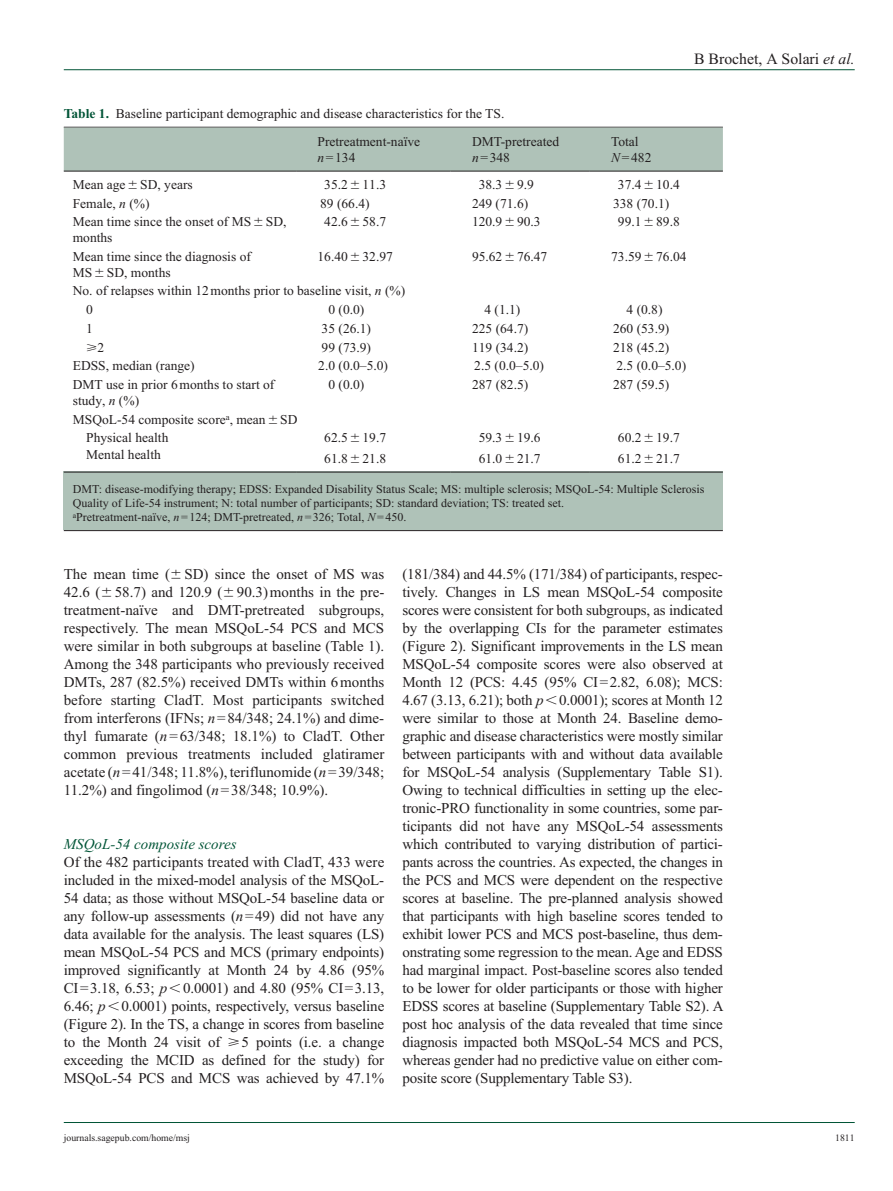
<style>
.page{position:relative;width:893px;height:1191px;background:#fff}
.page>*{position:absolute;margin:0;border:0;box-sizing:border-box;transform-origin:0 0}
.t1{font:15.75px "Times New Roman";color:#231f20}
.t2{font:15px/18px "Times New Roman";letter-spacing:-.01em;color:#231f20;text-align:justify}
.t3{font:italic 15px "Times New Roman";color:#015436}
.t4{font:13.5px/15.8px "Times New Roman";color:#231f20}
.t5{font:12px/14.2px "Times New Roman";color:#231f20}
.t6{font:9.75px "Times New Roman";color:#231f20}
.s1{font-style:italic}
.s2{font-weight:700;color:#015436}
</style>
<div class="page">
<hr style="left:64px;top:69px;width:791px;height:1px;background:#015436">
<hr style="left:64px;top:1122px;width:791px;height:1px;background:#015436">
<div style="left:64px;top:471px;width:659px;height:59px;background:#afc2b8"></div>
<hr style="left:64px;top:127px;width:659px;height:1px;background:#231f20">
<hr style="left:64px;top:530px;width:659px;height:1px;background:#231f20">
<div style="left:64px;top:128px;width:659px;height:43px;background:#afc2b8"></div>
<hr style="left:64px;top:171px;width:232px;height:1px;background:#231f20">
<hr style="left:296px;top:171px;width:155px;height:1px;background:#231f20">
<hr style="left:451px;top:171px;width:139px;height:1px;background:#231f20">
<hr style="left:590px;top:171px;width:133px;height:1px;background:#231f20">
<hr style="left:64px;top:472px;width:232px;height:1px;background:#231f20">
<hr style="left:296px;top:472px;width:155px;height:1px;background:#231f20">
<hr style="left:451px;top:472px;width:139px;height:1px;background:#231f20">
<hr style="left:590px;top:472px;width:133px;height:1px;background:#231f20">
<p class="t1" style="left:694px;top:50px;width:162px">B Brochet, A Solari <span class="s1">et al.</span></p>
<p class="t4" style="left:317px;top:99px;width:188px;line-height:28.5px;text-indent:-254px"><span class="s2">Table 1.</span> Baseline participant demographic and disease characteristics for the TS.<br>Pretreatment-naïve</p>
<p class="t4" style="left:317px;top:150px;width:39px"><span class="s1">n</span>=134</p>
<p class="t4" style="left:472px;top:134px;width:89px">DMT-pretreated <span class="s1">n</span>=348</p>
<p class="t4" style="left:611px;top:134px;width:42px">Total<br><span class="s1">N</span>=482</p>
<p class="t4" style="left:73px;top:176px;width:121px">Mean age SD, years</p>
<p class="t4" style="left:324px;top:176px;width:63px">35.2 11.3</p>
<p class="t4" style="left:479px;top:176px;width:57px">38.3 9.9</p>
<p class="t4" style="left:618px;top:176px;width:63px">37.4 10.4</p>
<p class="t4" style="left:73px;top:195px;width:78px">Female, <span class="s1">n</span> (%)</p>
<p class="t4" style="left:320px;top:195px;width:51px">89 (66.4)</p>
<p class="t4" style="left:472px;top:195px;width:58px">249 (71.6)</p>
<p class="t4" style="left:613px;top:195px;width:58px">338 (70.1)</p>
<p class="t4" style="left:73px;top:214px;width:215px">Mean time since the onset of MS SD, months</p>
<p class="t4" style="left:324px;top:214px;width:63px">42.6 58.7</p>
<p class="t4" style="left:472px;top:214px;width:70px">120.9 90.3</p>
<p class="t4" style="left:618px;top:214px;width:63px">99.1 89.8</p>
<p class="t4" style="left:73px;top:248px;width:180px">Mean time since the diagnosis of<br>MS SD, months</p>
<p class="t4" style="left:317px;top:248px;width:77px">16.40 32.97</p>
<p class="t4" style="left:472px;top:248px;width:77px">95.62 76.47</p>
<p class="t4" style="left:611px;top:248px;width:77px">73.59 76.04</p>
<p class="t4" style="left:86px;top:281px;width:320px;line-height:18.8px;text-indent:-14px">No. of relapses within 12months prior to baseline visit, <span class="s1">n</span> (%)<br>0</p>
<p class="t4" style="left:328px;top:302px;width:37px">0 (0.0)</p>
<p class="t4" style="left:484px;top:302px;width:37px">4 (1.1)</p>
<p class="t4" style="left:627px;top:302px;width:37px">4 (0.8)</p>
<p class="t4" style="left:86px;top:320px;width:8px">1</p>
<p class="t4" style="left:322px;top:320px;width:51px">35 (26.1)</p>
<p class="t4" style="left:472px;top:320px;width:58px">225 (64.7)</p>
<p class="t4" style="left:613px;top:320px;width:58px">260 (53.9)</p>
<p class="t4" style="left:86px;top:339px;width:19px">⩾2</p>
<p class="t4" style="left:322px;top:339px;width:51px">99 (73.9)</p>
<p class="t4" style="left:472px;top:339px;width:58px">119 (34.2)</p>
<p class="t4" style="left:613px;top:339px;width:58px">218 (45.2)</p>
<p class="t4" style="left:73px;top:358px;width:123px">EDSS, median (range)</p>
<p class="t4" style="left:318px;top:358px;width:71px">2.0 (0.0–5.0)</p>
<p class="t4" style="left:474px;top:358px;width:71px">2.5 (0.0–5.0)</p>
<p class="t4" style="left:616px;top:358px;width:71px">2.5 (0.0–5.0)</p>
<p class="t4" style="left:73px;top:377px;width:203px">DMT use in prior 6months to start of study, <span class="s1">n</span> (%)</p>
<p class="t4" style="left:328px;top:377px;width:37px">0 (0.0)</p>
<p class="t4" style="left:472px;top:377px;width:58px">287 (82.5)</p>
<p class="t4" style="left:613px;top:377px;width:58px">287 (59.5)</p>
<p class="t4" style="left:86px;top:410px;width:213px;line-height:18.8px;text-indent:-13px">MSQoL-54 composite score<sup>a</sup>, mean SD<br>Physical health</p>
<p class="t4" style="left:324px;top:430px;width:63px">62.5 19.7</p>
<p class="t4" style="left:479px;top:430px;width:63px">59.3 19.6</p>
<p class="t4" style="left:618px;top:430px;width:63px">60.2 19.7</p>
<p class="t4" style="left:86px;top:447px;width:76px">Mental health</p>
<p class="t4" style="left:324px;top:450px;width:63px">61.8 21.8</p>
<p class="t4" style="left:479px;top:450px;width:63px">61.0 21.7</p>
<p class="t4" style="left:618px;top:450px;width:63px">61.2 21.7</p>
<p class="t5" style="left:73px;top:481px;width:633px">DMT: disease-modifying therapy; EDSS: Expanded Disability Status Scale; MS: multiple sclerosis; MSQoL-54: Multiple Sclerosis<br>Quality of Life-54 instrument; N: total number of participants; SD: standard deviation; TS: treated set.<br><sup>a</sup>Pretreatment-naïve, <span class="s1">n</span>=124; DMT-pretreated, <span class="s1">n</span>=326; Total, <span class="s1">N</span>=450.</p>
<p class="t2" style="left:64px;top:565px;width:322px">The mean time ( SD) since the onset of MS was 42.6 ( 58.7) and 120.9 ( 90.3)months in the pre&shy;treatment-naïve and DMT-pretreated subgroups, respectively. The mean MSQoL-54 PCS and MCS were similar in both subgroups at baseline (Table 1).<br>Among the 348 participants who previously received DMTs, 287 (82.5%) received DMTs within 6months before starting CladT. Most participants switched from interferons (IFNs; <span class="s1">n</span>=84/348; 24.1%) and dime&shy;thyl fumarate (<span class="s1">n</span>=63/348; 18.1%) to CladT. Other common previous treatments included glatiramer acetate (<span class="s1">n</span>=41/348; 11.8%), teriflunomide (<span class="s1">n</span>=39/348; 11.2%) and fingolimod (<span class="s1">n</span>=38/348; 10.9%).</p>
<p class="t3" style="left:64px;top:835px;width:174px">MSQoL-54 composite scores</p>
<p class="t2" style="left:64px;top:853px;width:322px">Of the 482 participants treated with CladT, 433 were included in the mixed-model analysis of the MSQoL-54 data; as those without MSQoL-54 baseline data or any follow-up assessments (<span class="s1">n</span>=49) did not have any data available for the analysis. The least squares (LS) mean MSQoL-54 PCS and MCS (primary endpoints) improved significantly at Month 24 by 4.86 (95% CI=3.18, 6.53; <span class="s1">p</span> 0.0001) and 4.80 (95% CI=3.13, 6.46; <span class="s1">p</span> 0.0001) points, respectively, versus baseline (Figure 2). In the TS, a change in scores from baseline to the Month 24 visit of ⩾5 points (i.e. a change exceeding the MCID as defined for the study) for MSQoL-54 PCS and MCS was achieved by 47.1%</p>
<p class="t2" style="left:402px;top:565px;width:323px">(181/384) and 44.5% (171/384) of participants, respec&shy;tively. Changes in LS mean MSQoL-54 composite scores were consistent for both subgroups, as indicated by the overlapping CIs for the parameter estimates (Figure 2). Significant improvements in the LS mean MSQoL-54 composite scores were also observed at Month 12 (PCS: 4.45 (95% CI=2.82, 6.08); MCS:<br>4.67 (3.13, 6.21); both <span class="s1">p</span> 0.0001); scores at Month 12 were similar to those at Month 24. Baseline demo&shy;graphic and disease characteristics were mostly similar between participants with and without data available for MSQoL-54 analysis (Supplementary Table S1).<br>Owing to technical difficulties in setting up the elec&shy;tronic-PRO functionality in some countries, some par&shy;ticipants did not have any MSQoL-54 assessments which contributed to varying distribution of partici&shy;pants across the countries. As expected, the changes in the PCS and MCS were dependent on the respective scores at baseline. The pre-planned analysis showed that participants with high baseline scores tended to exhibit lower PCS and MCS post-baseline, thus dem&shy;onstrating some regression to the mean. Age and EDSS had marginal impact. Post-baseline scores also tended to be lower for older participants or those with higher EDSS scores at baseline (Supplementary Table S2). A post hoc analysis of the data revealed that time since diagnosis impacted both MSQoL-54 MCS and PCS, whereas gender had no predictive value on either com&shy;posite score (Supplementary Table S3).</p>
<p class="t6" style="left:64px;top:1132px;width:128px">journals.sagepub.com/home/msj</p>
<p class="t6" style="left:835px;top:1132px;width:21px">1811</p>
</div>
